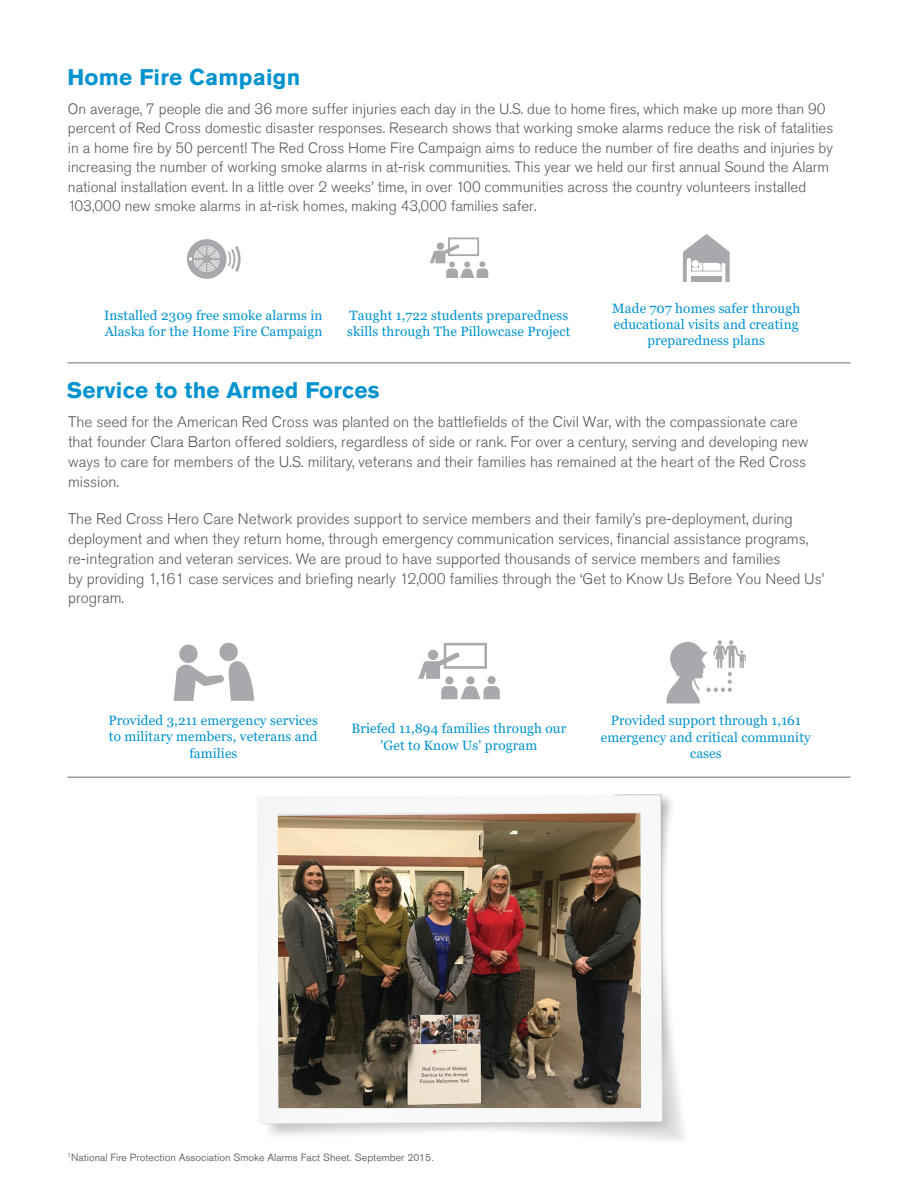
<style>
.page{position:relative;width:918px;height:1188px;background:#fff}
.page>*{position:absolute;margin:0;border:0;box-sizing:border-box;transform-origin:0 0}
.t1{font:700 22.5px "Akzidenz Grotesk Std";letter-spacing:.01em;color:#0093d0}
.t2{font:300 15.3px/20px "Akzidenz Grotesk Std";color:#57585a}
.t3{font:300 15px/19.5px "Akzidenz Grotesk Std";color:#57585a}
.t4{font:13.5px/16.5px "Georgia";letter-spacing:.01em;color:#0093d0;text-align:center}
.t5{font:10.5px "Akzidenz Grotesk Std";color:#6c6d70}
</style>
<div class="page">
<hr style="left:68px;top:777px;width:782px;height:1px;background:#6c6d70">
<hr style="left:68px;top:363px;width:782px;height:1px;background:#6c6d70">
<svg style="left:187px;top:239px;width:54px;height:40px"></svg>
<svg style="left:430px;top:237px;width:58px;height:41px"></svg>
<svg style="left:683px;top:234px;width:47px;height:48px"></svg>
<svg style="left:418px;top:643px;width:69px;height:36px"></svg>
<div style="left:445px;top:676px;width:8px;height:9px;background:#a8a9ad;border-radius:50%"></div>
<div style="left:488px;top:676px;width:8px;height:8px;background:#a8a9ad;border-radius:50%"></div>
<div style="left:466px;top:676px;width:9px;height:9px;background:#a8a9ad;border-radius:50%"></div>
<svg style="left:441px;top:686px;width:59px;height:13px"></svg>
<svg style="left:666px;top:640px;width:80px;height:63px"></svg>
<svg style="left:174px;top:643px;width:80px;height:58px"></svg>
<img style="left:230px;top:776px;width:458px;height:365px">
<img style="left:278px;top:813px;width:363px;height:295px">
<h1 class="t1" style="left:67px;top:64px;width:234px">Home Fire Campaign</h1>
<p class="t3" style="left:68px;top:99px;width:759px">On average, 7 people die and 36 more suffer injuries each day in the U.S. due to home fires, which make up more than 90</p>
<p class="t3" style="left:68px;top:119px;width:767px">percent of Red Cross domestic disaster responses. Research shows that working smoke alarms reduce the risk of fatalities</p>
<p class="t3" style="left:68px;top:138px;width:767px">in a home fire by 50 percent! The Red Cross Home Fire Campaign aims to reduce the number of fire deaths and injuries by</p>
<p class="t3" style="left:68px;top:158px;width:763px">increasing the number of working smoke alarms in at-risk communities. This year we held our first annual Sound the Alarm national installation event. In a little over 2 weeks’ time, in over 100 communities across the country volunteers installed<br>103,000 new smoke alarms in at-risk homes, making 43,000 families safer.</p>
<p class="t4" style="left:104px;top:307px;width:220px;text-align:left">Installed 2309 free smoke alarms in<br>Alaska for the Home Fire Campaign</p>
<p class="t4" style="left:347px;top:307px;width:225px;text-align:left">Taught 1,722 students preparedness skills through The Pillowcase Project</p>
<h1 class="t1" style="left:67px;top:377px;width:314px">Service to the Armed Forces</h1>
<p class="t4" style="left:612px;top:300px;width:190px">Made 707 homes safer through educational visits and creating preparedness plans</p>
<p class="t2" style="left:68px;top:412px;width:731px">The seed for the American Red Cross was planted on the battlefields of the Civil War, with the compassionate care</p>
<p class="t2" style="left:68px;top:452px;width:740px">ways to care for members of the U.S. military, veterans and their families has remained at the heart of the Red Cross mission.</p>
<p class="t2" style="left:68px;top:509px;width:758px">The Red Cross Hero Care Network provides support to service members and their family’s pre-deployment, during deployment and when they return home, through emergency communication services, financial assistance programs, re-integration and veteran services. We are proud to have supported thousands of service members and families<br>by providing 1,161 case services and briefing nearly 12,000 families through the ‘Get to Know Us Before You Need Us’ program.</p>
<p class="t2" style="left:68px;top:432px;width:742px">that founder Clara Barton offered soldiers, regardless of side or rank. For over a century, serving and developing new</p>
<p class="t4" style="left:109px;top:712px;width:211px">Provided 3,211 emergency services to military members, veterans and families</p>
<p class="t4" style="left:351px;top:721px;width:216px">Briefed 11,894 families through our 'Get to Know Us' program</p>
<p class="t4" style="left:601px;top:713px;width:212px">Provided support through 1,161 emergency and critical community cases</p>
<p class="t5" style="left:68px;top:1151px;width:368px"><sup>1</sup>National Fire Protection Association Smoke Alarms Fact Sheet. September 2015.</p>
</div>
